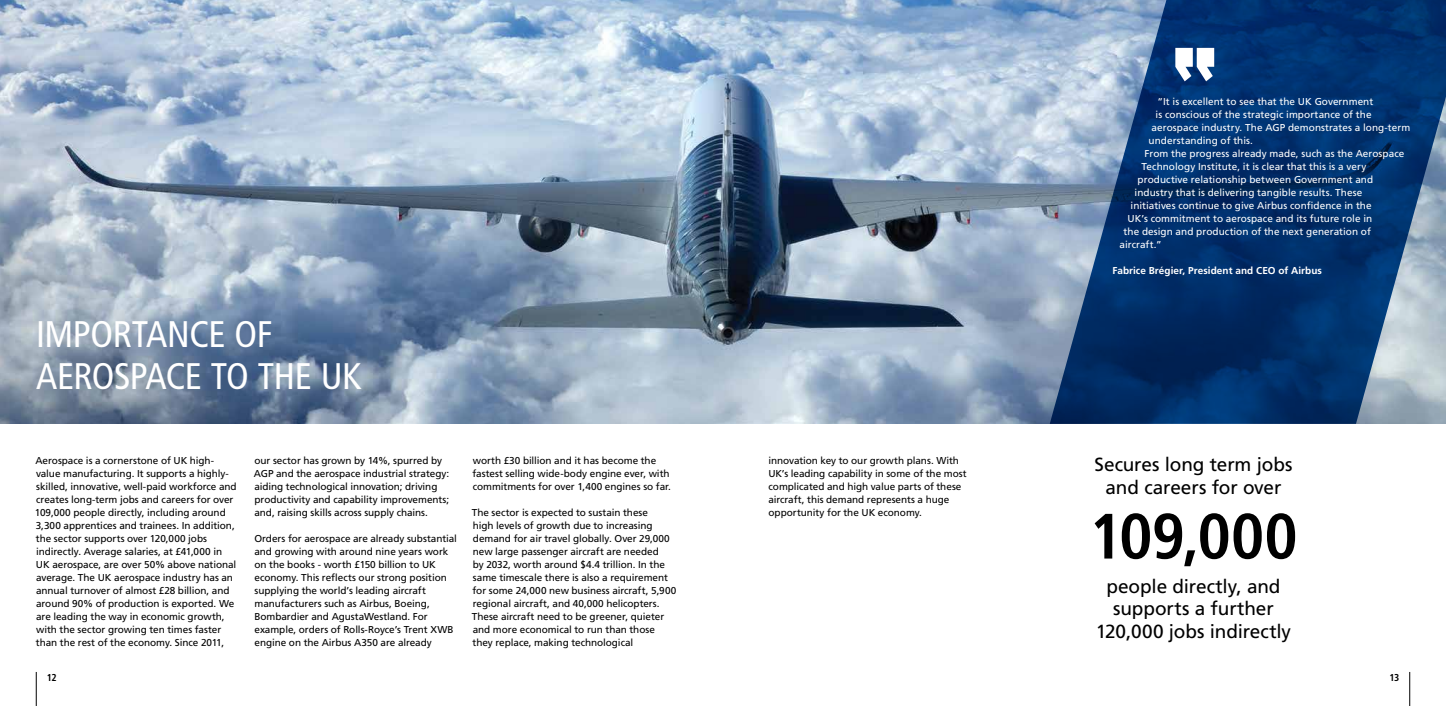
<style>
.page{position:relative;width:1446px;height:723px;background:#fff}
.page>*{position:absolute;margin:0;border:0;box-sizing:border-box;transform-origin:0 0}
.t1{font:700 condensed 64px "Frutiger LT Std";letter-spacing:-.005em;color:#000}
.t2{font:condensed 37px/42px "Frutiger LT Std";letter-spacing:-.01em;color:#fff}
.t3{font:19px/22.8px "Frutiger LT Std";letter-spacing:-.005em;color:#000;text-align:center}
.t4{font:10px/13px "Frutiger LT Std";letter-spacing:-.005em;color:#000}
.t5{font:10px "Frutiger LT Std";letter-spacing:.005em;color:#fff}
.t6{font:700 10px "Frutiger LT Std";letter-spacing:.005em;color:#fff}
.t7{font:700 condensed 10px "Frutiger LT Std";color:#000}
</style>
<div class="page">
<img style="left:0;top:0;width:714px;height:424px">
<img style="left:714px;top:0;width:336px;height:424px">
<svg style="left:1050px;top:0;width:396px;height:424px;background:#274f81"></svg>
<svg style="left:1175px;top:48px;width:39px;height:33px"></svg>
<hr style="left:1409px;top:672px;width:1px;height:34px;background:#000">
<hr style="left:36px;top:672px;width:1px;height:34px;background:#000">
<h2 class="t2" style="left:36px;top:314px;width:305px">IMPORTANCE OF<br>AEROSPACE TO THE UK</h2>
<p class="t4" style="left:35px;top:454px;width:203px">Aerospace is a cornerstone of UK high&shy;value manufacturing. It supports a highly&shy;skilled, innovative, well-paid workforce and creates long-term jobs and careers for over 109,000 people directly, including around 3,300 apprentices and trainees. In addition, the sector supports over 120,000 jobs indirectly. Average salaries, at £41,000 in UK aerospace, are over 50% above national average. The UK aerospace industry has an annual turnover of almost £28 billion, and around 90% of production is exported. We are leading the way in economic growth, with the sector growing ten times faster than the rest of the economy. Since 2011,</p>
<p class="t4" style="left:254px;top:454px;width:197px">our sector has grown by 14%, spurred by AGP and the aerospace industrial strategy: aiding technological innovation; driving productivity and capability improvements; and, raising skills across supply chains.</p>
<p class="t4" style="left:254px;top:532px;width:204px">Orders for aerospace are already substantial and growing with around nine years work on the books - worth £150 billion to UK economy. This reflects our strong position supplying the world’s leading aircraft manufacturers such as Airbus, Boeing, Bombardier and AgustaWestland. For example, orders of Rolls-Royce’s Trent XWB engine on the Airbus A350 are already</p>
<p class="t4" style="left:472px;top:454px;width:200px">worth £30 billion and it has become the fastest selling wide-body engine ever, with commitments for over 1,400 engines so far.</p>
<p class="t4" style="left:472px;top:506px;width:206px">The sector is expected to sustain these<br>high levels of growth due to increasing demand for air travel globally. Over 29,000 new large passenger aircraft are needed<br>by 2032, worth around $4.4 trillion. In the same timescale there is also a requirement for some 24,000 new business aircraft, 5,900 regional aircraft, and 40,000 helicopters.<br>These aircraft need to be greener, quieter and more economical to run than those they replace, making technological</p>
<p class="t5" style="left:1157px;top:96px;width:217px">“It is excellent to see that the UK Government</p>
<p class="t5" style="left:1155px;top:109px;width:217px">is conscious of the strategic importance of the</p>
<p class="t5" style="left:1151px;top:122px;width:260px">aerospace industry. The AGP demonstrates a long-term</p>
<p class="t5" style="left:1148px;top:135px;width:106px">understanding of this.</p>
<p class="t5" style="left:1144px;top:148px;width:261px">From the progress already made, such as the Aerospace</p>
<p class="t5" style="left:1141px;top:161px;width:226px">Technology Institute, it is clear that this is a very</p>
<p class="t5" style="left:1137px;top:174px;width:237px">productive relationship between Government and</p>
<p class="t5" style="left:1134px;top:187px;width:229px">industry that is delivering tangible results. These</p>
<p class="t5" style="left:1130px;top:200px;width:242px">initiatives continue to give Airbus confidence in the</p>
<p class="t5" style="left:1127px;top:213px;width:246px">UK’s commitment to aerospace and its future role in</p>
<p class="t5" style="left:1123px;top:226px;width:249px">the design and production of the next generation of</p>
<p class="t5" style="left:1119px;top:239px;width:44px">aircraft.”</p>
<p class="t6" style="left:1112px;top:265px;width:211px">Fabrice Brégier, President and CEO of Airbus</p>
<p class="t4" style="left:768px;top:454px;width:200px">innovation key to our growth plans. With UK’s leading capability in some of the most complicated and high value parts of these aircraft, this demand represents a huge opportunity for the UK economy.</p>
<h3 class="t3" style="left:1094px;top:453px;width:199px">Secures long term jobs and careers for over</h3>
<h1 class="t1" style="left:1089px;top:498px;width:210px">109,000</h1>
<h3 class="t3" style="left:1096px;top:575px;width:196px">people directly, and supports a further<br>120,000 jobs indirectly</h3>
<p class="t7" style="left:47px;top:671px;width:11px">12</p>
<p class="t7" style="left:1389px;top:671px;width:11px">13</p>
</div>
